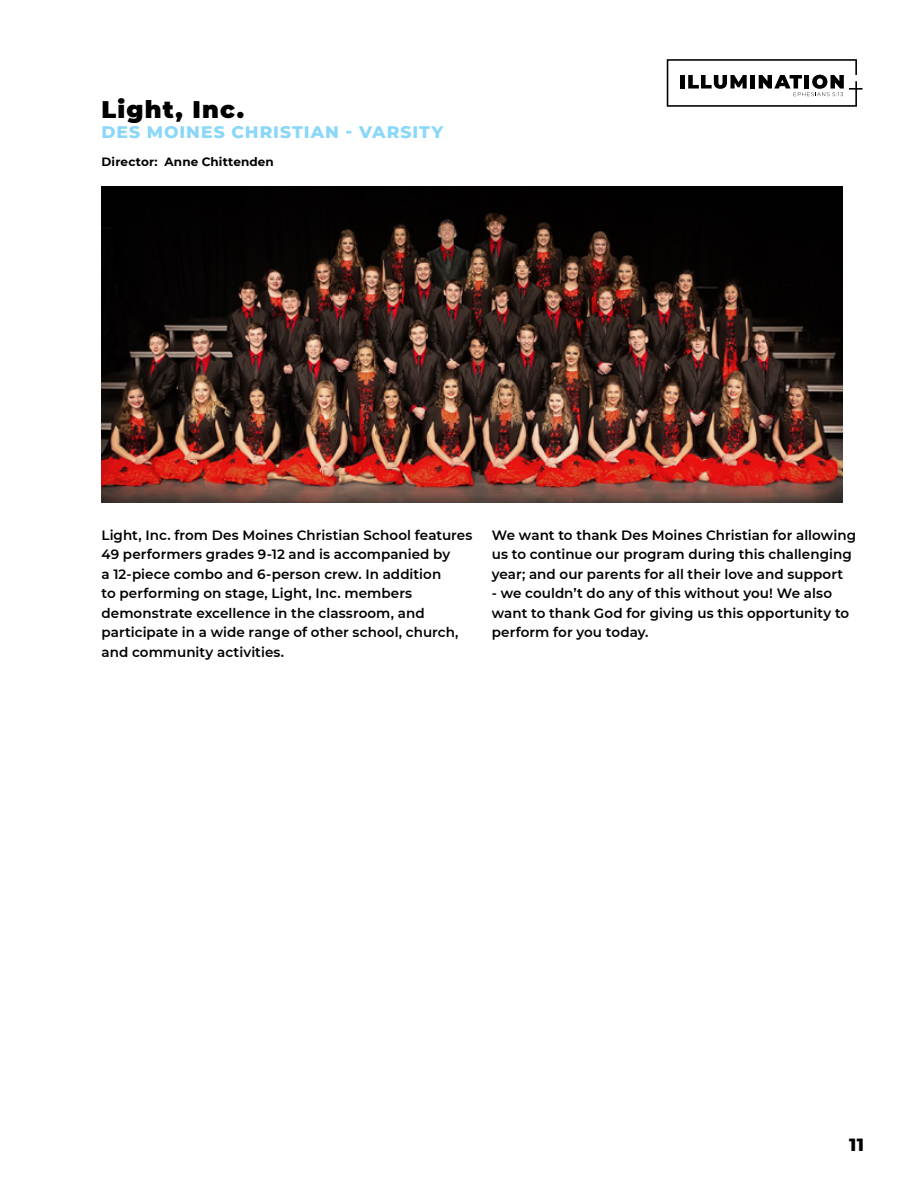
<style>
.page{position:relative;width:918px;height:1188px;background:#fff}
.page>*{position:absolute;margin:0;border:0;box-sizing:border-box;transform-origin:0 0}
.t1{font:900 24px "Montserrat";letter-spacing:.05em;color:#000}
.t2{font:800 18px "Montserrat";color:#000}
.t3{font:800 17.1px "Montserrat";letter-spacing:.06em;color:#8bd7f8}
.t4{font:600 13.5px/19.5px "Montserrat";letter-spacing:.005em;color:#000}
.t5{font:700 12px "Montserrat";letter-spacing:.01em;color:#000}
</style>
<div class="page">
<svg style="left:667px;top:59px;width:196px;height:48px"></svg>
<img style="left:102px;top:187px;width:740px;height:315px">
<h1 class="t1" style="left:102px;top:91px;width:144px">Light, Inc.</h1>
<p class="t3" style="left:102px;top:120px;width:343px">DES MOINES CHRISTIAN - VARSITY</p>
<p class="t5" style="left:102px;top:153px;width:174px">Director: Anne Chittenden</p>
<p class="t4" style="left:102px;top:525px;width:372px">Light, Inc. from Des Moines Christian School features 49 performers grades 9-12 and is accompanied by<br>a 12-piece combo and 6-person crew. In addition<br>to performing on stage, Light, Inc. members demonstrate excellence in the classroom, and participate in a wide range of other school, church, and community activities.</p>
<p class="t4" style="left:492px;top:525px;width:366px">We want to thank Des Moines Christian for allowing us to continue our program during this challenging year; and our parents for all their love and support</p>
<p class="t4" style="left:492px;top:583px;width:359px">- we couldn’t do any of this without you! We also want to thank God for giving us this opportunity to perform for you today.</p>
<h2 class="t2" style="left:849px;top:1132px;width:16px">11</h2>
</div>
